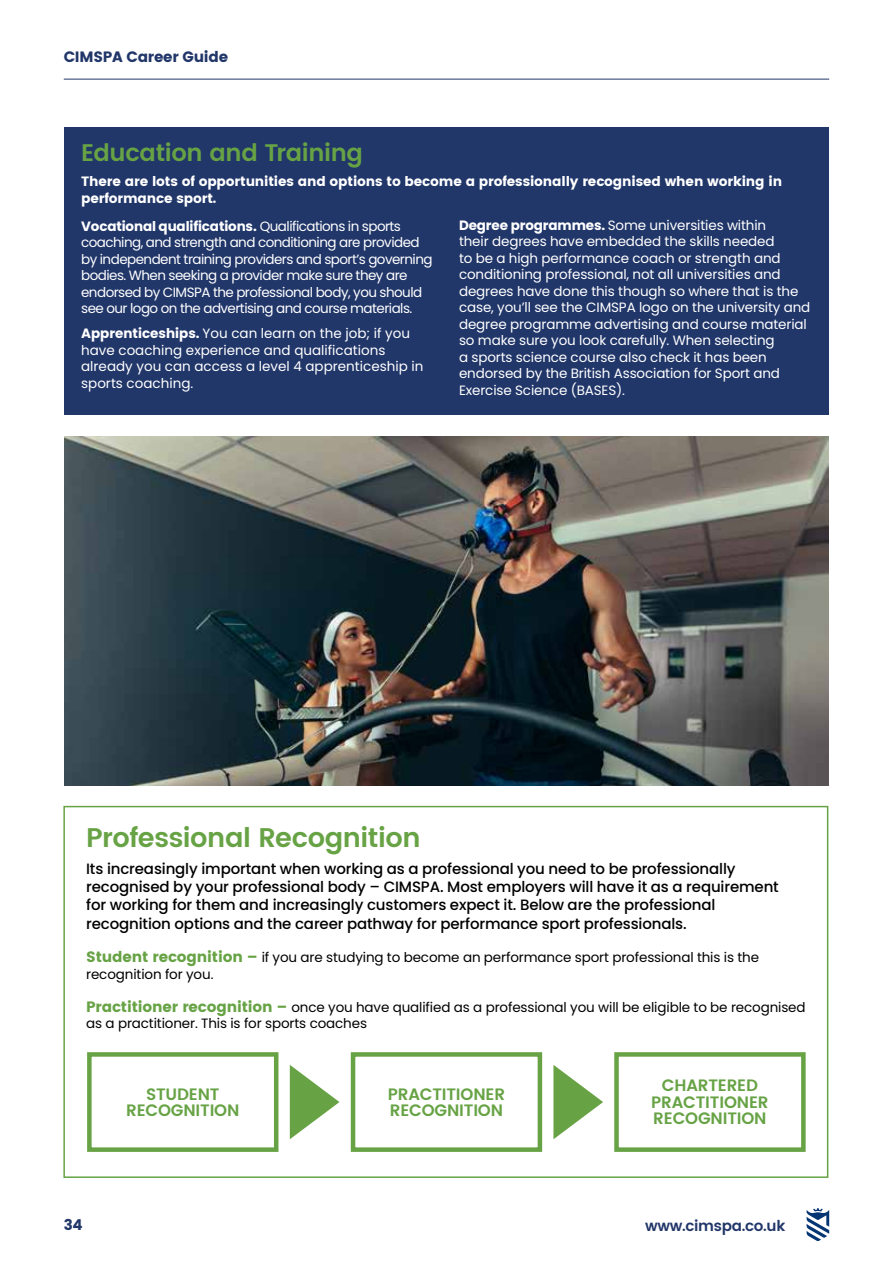
<style>
.page{position:relative;width:893px;height:1263px;background:#fff}
.page>*{position:absolute;margin:0;border:0;box-sizing:border-box;transform-origin:0 0}
.t1{font:600 27px "Poppins";letter-spacing:-.015em;color:#67a345}
.t2{font:600 24px "Poppins";letter-spacing:-.015em;color:#67a345}
.t3{font:600 16.5px/16.5px "Poppins";letter-spacing:-.01em;color:#67a345;text-align:center}
.t4{font:500 15px/18px "Poppins";letter-spacing:-.01em;color:#000}
.t5{font:15px "Poppins";letter-spacing:-.02em;color:#213669}
.t6{font:600 15px "Poppins";letter-spacing:-.02em;color:#213669}
.t7{font:13.5px/16.5px "Poppins";letter-spacing:-.01em;color:#fff}
.t8{font:13.5px/16.5px "Poppins";letter-spacing:-.04em;color:#fff}
.t9{font:13.5px/16.5px "Poppins";letter-spacing:-.01em;color:#000}
.t10{font:13.5px/16.5px "Poppins";letter-spacing:-.01em;color:#fff}
.s1{font-weight:700}
.s2{font-size:15px;color:#67a345}
</style>
<div class="page">
<div style="left:63px;top:806px;width:765px;height:372px;border:2px solid #67a345"></div>
<div style="left:87px;top:1052px;width:191px;height:100px;border:4px solid #67a345"></div>
<div style="left:351px;top:1052px;width:191px;height:100px;border:4px solid #67a345"></div>
<div style="left:614px;top:1052px;width:192px;height:100px;border:4px solid #67a345"></div>
<svg style="left:290px;top:1065px;width:49px;height:74px"></svg>
<svg style="left:553px;top:1065px;width:50px;height:74px"></svg>
<img style="left:64px;top:437px;width:764px;height:348px">
<div style="left:64px;top:128px;width:764px;height:287px;background:#213669"></div>
<hr style="left:64px;top:79px;width:765px;height:1px;background:#213669">
<svg style="left:807px;top:1208px;width:22px;height:33px"></svg>
<p class="t5" style="left:64px;top:48px;width:166px">CIMSPA Career Guide</p>
<h2 class="t2" style="left:81px;top:135px;width:283px">Education and Training</h2>
<p class="t10" style="left:81px;top:173px;width:702px">There are lots of opportunities and options to become a professionally recognised when working in performance sport.</p>
<p class="t8" style="left:81px;top:218px;width:353px"><span class="s1">Vocational qualifications.</span> Qualifications in sports coaching, and strength and conditioning are provided by independent training providers and sport’s governing bodies. When seeking a provider make sure they are endorsed by CIMSPA the professional body, you should see our logo on the advertising and course materials.</p>
<p class="t7" style="left:81px;top:325px;width:344px"><span class="s1">Apprenticeships.</span> You can learn on the job; if you have coaching experience and qualifications already you can access a level 4 apprenticeship in sports coaching.</p>
<p class="t7" style="left:459px;top:217px;width:353px"><span class="s1">Degree programmes.</span> Some universities within<br>their degrees have embedded the skills needed<br>to be a high performance coach or strength and conditioning professional, not all universities and degrees have done this though so where that is the case, you’ll see the CIMSPA logo on the university and degree programme advertising and course material so make sure you look carefully. When selecting<br>a sports science course also check it has been endorsed by the British Association for Sport and Exercise Science (BASES).</p>
<h1 class="t1" style="left:86px;top:818px;width:336px">Professional Recognition</h1>
<p class="t4" style="left:86px;top:860px;width:694px">Its increasingly important when working as a professional you need to be professionally recognised by your professional body – CIMSPA. Most employers will have it as a requirement for working for them and increasingly customers expect it. Below are the professional</p>
<p class="t4" style="left:86px;top:915px;width:602px">recognition options and the career pathway for performance sport professionals.</p>
<p class="t9" style="left:86px;top:949px;width:674px"><span class="s2">Student recognition –</span> if you are studying to become an performance sport professional this is the recognition for you.</p>
<p class="t9" style="left:86px;top:999px;width:721px"><span class="s2">Practitioner recognition –</span> once you have qualified as a professional you will be eligible to be recognised as a practitioner. This is for sports coaches</p>
<p class="t3" style="left:126px;top:1086px;width:115px">STUDENT<br>RECOGNITION</p>
<p class="t3" style="left:388px;top:1086px;width:119px;text-align:left">PRACTITIONER<br>RECOGNITION</p>
<p class="t3" style="left:651px;top:1078px;width:119px">CHARTERED<br>PRACTITIONER<br>RECOGNITION</p>
<p class="t5" style="left:64px;top:1216px;width:20px">34</p>
<p class="t6" style="left:645px;top:1214px;width:142px">www.cimspa.co.uk</p>
</div>
